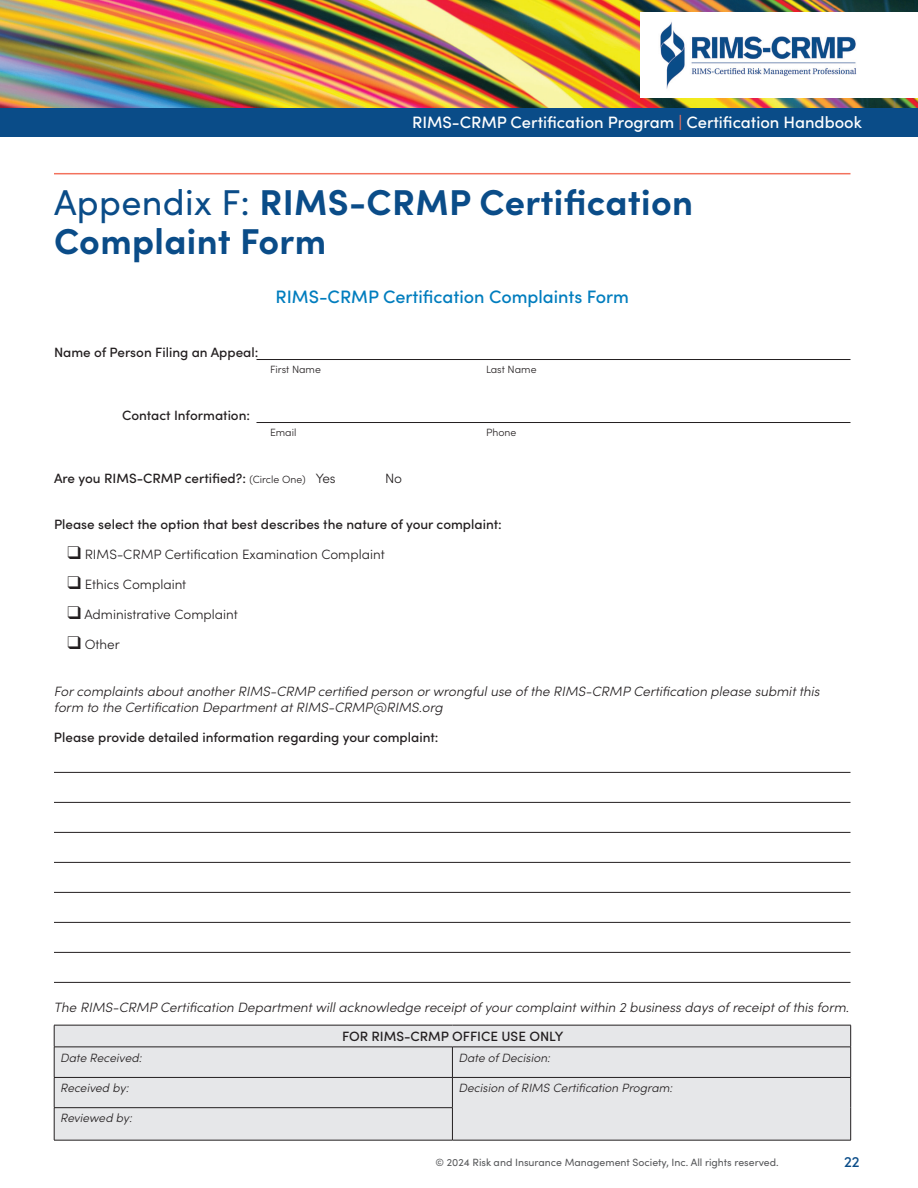
<style>
.page{position:relative;width:918px;height:1188px;background:#fff}
.page>*{position:absolute;margin:0;border:0;box-sizing:border-box;transform-origin:0 0}
.t1{font:700 36px/39px "Sofia Pro";letter-spacing:.01em;color:#0a4c88}
.t2{font:500 18px "Sofia Pro";color:#007dbe}
.t3{font:500 16.5px "Sofia Pro";color:#fff}
.t4{font:500 15px "Sofia Pro";color:#0a4c88}
.t5{font:italic 300 13.5px/16.5px "Sofia Pro";color:#231f20}
.t6{font:500 13.5px "Sofia Pro";color:#231f20}
.t7{font:300 13.5px "Sofia Pro";color:#231f20}
.t8{font:italic 300 12px "Sofia Pro";color:#231f20}
.t9{font:10.5px "Sofia Pro";color:#57585a}
.t10{font:300 10.5px "Sofia Pro";color:#231f20}
.s1{color:#f3725d}
.s2{font-weight:400}
.s3{font-weight:300;font-size:10.5px}
.s4{font-weight:300}
</style>
<div class="page">
<img style="left:0;top:0;width:918px;height:108px">
<div style="left:640px;top:13px;width:278px;height:85px;background:#fff"></div>
<img style="left:660px;top:22px;width:197px;height:67px">
<div style="left:0;top:108px;width:918px;height:28px;background:#0a4c88"></div>
<hr style="left:54px;top:173px;width:796px;height:1px;background:#f3725d">
<hr style="left:256px;top:359px;width:594px;height:1px;background:#231f20">
<hr style="left:256px;top:422px;width:594px;height:1px;background:#231f20">
<hr style="left:54px;top:772px;width:796px;height:1px;background:#231f20">
<hr style="left:54px;top:802px;width:796px;height:1px;background:#231f20">
<hr style="left:54px;top:832px;width:796px;height:1px;background:#231f20">
<hr style="left:54px;top:862px;width:796px;height:1px;background:#231f20">
<hr style="left:54px;top:892px;width:796px;height:1px;background:#231f20">
<hr style="left:54px;top:922px;width:796px;height:1px;background:#231f20">
<hr style="left:54px;top:952px;width:796px;height:1px;background:#231f20">
<hr style="left:54px;top:982px;width:796px;height:1px;background:#231f20">
<div style="left:55px;top:1026px;width:795px;height:114px;background:#e6e7e9"></div>
<hr style="left:54px;top:1047px;width:398px;height:1px;background:#231f20">
<hr style="left:452px;top:1047px;width:399px;height:1px;background:#231f20">
<hr style="left:452px;top:1047px;width:1px;height:30px;background:#231f20">
<hr style="left:54px;top:1077px;width:398px;height:1px;background:#231f20">
<hr style="left:452px;top:1077px;width:399px;height:1px;background:#231f20">
<svg style="left:452px;top:1078px;width:1px;height:29px"></svg>
<hr style="left:54px;top:1107px;width:399px;height:1px;background:#231f20">
<hr style="left:452px;top:1108px;width:1px;height:32px;background:#231f20">
<hr style="left:54px;top:1025px;width:398px;height:1px;background:#231f20">
<svg style="left:54px;top:1025px;width:1px;height:22px"></svg>
<hr style="left:452px;top:1025px;width:399px;height:1px;background:#231f20">
<svg style="left:850px;top:1025px;width:1px;height:22px"></svg>
<hr style="left:54px;top:1047px;width:1px;height:30px;background:#231f20">
<hr style="left:850px;top:1047px;width:1px;height:30px;background:#231f20">
<svg style="left:54px;top:1078px;width:1px;height:29px"></svg>
<hr style="left:850px;top:1078px;width:1px;height:30px;background:#231f20">
<hr style="left:850px;top:1108px;width:1px;height:32px;background:#231f20">
<hr style="left:452px;top:1140px;width:399px;height:1px;background:#231f20">
<hr style="left:54px;top:1108px;width:1px;height:32px;background:#231f20">
<hr style="left:54px;top:1140px;width:398px;height:1px;background:#231f20">
<p class="t3" style="left:412px;top:110px;width:451px">RIMS-CRMP Certification Program <span class="s1">|</span> Certification Handbook</p>
<h1 class="t1" style="left:54px;top:180px;width:641px"><span class="s2">Appendix F:</span> RIMS-CRMP Certification<br>Complaint Form</h1>
<h2 class="t2" style="left:276px;top:284px;width:355px">RIMS-CRMP Certification Complaints Form</h2>
<p class="t6" style="left:54px;top:342px;width:206px">Name of Person Filing an Appeal:</p>
<p class="t10" style="left:270px;top:362px;width:52px">First Name</p>
<p class="t10" style="left:486px;top:362px;width:52px">Last Name</p>
<p class="t6" style="left:122px;top:405px;width:130px">Contact Information:</p>
<p class="t10" style="left:270px;top:425px;width:28px">Email</p>
<p class="t10" style="left:486px;top:425px;width:32px">Phone</p>
<p class="t6" style="left:54px;top:468px;width:283px">Are you RIMS-CRMP certified?: <span class="s3">(Circle One)</span> <span class="s4">Yes</span></p>
<p class="t7" style="left:385px;top:468px;width:19px">No</p>
<p class="t6" style="left:54px;top:514px;width:449px">Please select the option that best describes the nature of your complaint:</p>
<p class="t7" style="left:68px;top:545px;width:319px">❑ RIMS-CRMP Certification Examination Complaint</p>
<p class="t7" style="left:68px;top:575px;width:120px">❑ Ethics Complaint</p>
<p class="t7" style="left:68px;top:605px;width:172px">❑ Administrative Complaint</p>
<p class="t7" style="left:68px;top:635px;width:54px">❑ Other</p>
<p class="t5" style="left:54px;top:682px;width:767px">For complaints about another RIMS-CRMP certified person or wrongful use of the RIMS-CRMP Certification please submit this form to the Certification Department at RIMS-CRMP@RIMS.org</p>
<p class="t6" style="left:54px;top:727px;width:386px">Please provide detailed information regarding your complaint:</p>
<p class="t5" style="left:54px;top:998px;width:797px">The RIMS-CRMP Certification Department will acknowledge receipt of your complaint within 2 business days of receipt of this form.</p>
<p class="t6" style="left:342px;top:1026px;width:223px">FOR RIMS-CRMP OFFICE USE ONLY</p>
<p class="t8" style="left:60px;top:1049px;width:83px">Date Received:</p>
<p class="t8" style="left:458px;top:1049px;width:93px">Date of Decision:</p>
<p class="t8" style="left:60px;top:1079px;width:70px">Received by:</p>
<p class="t8" style="left:458px;top:1079px;width:216px">Decision of RIMS Certification Program:</p>
<p class="t8" style="left:60px;top:1109px;width:73px">Reviewed by:</p>
<p class="t9" style="left:436px;top:1155px;width:345px">© 2024 Risk and Insurance Management Society, Inc. All rights reserved.</p>
<p class="t4" style="left:844px;top:1150px;width:17px">22</p>
</div>
